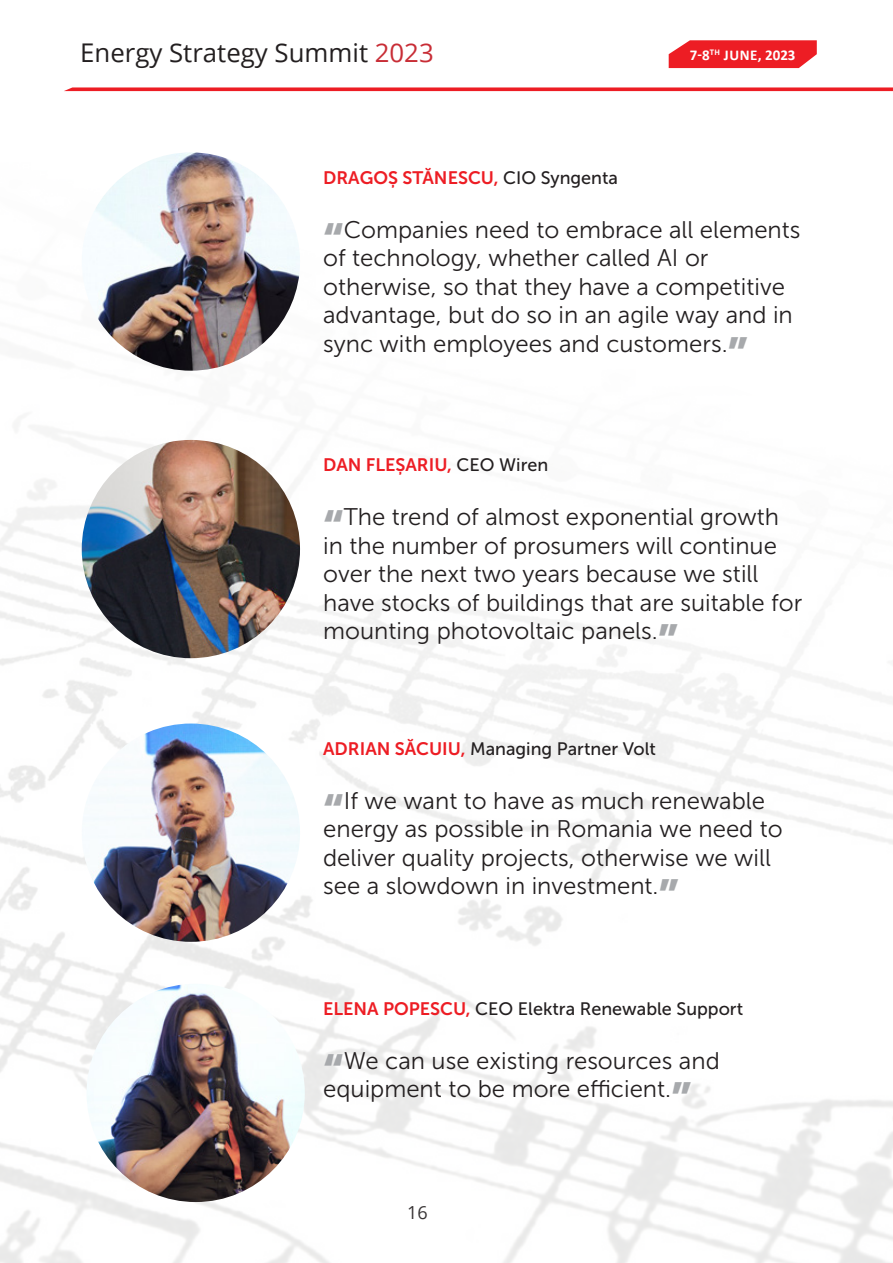
<style>
.page{position:relative;width:893px;height:1263px;background:#fff}
.page>*{position:absolute;margin:0;border:0;box-sizing:border-box;transform-origin:0 0}
.t1{font:25.8px "Open Sans";color:#231f20}
.t2{font:24px/28.5px "Museo Sans 300";color:#231f20}
.t3{font:18px "Museo Sans 500";color:#231f20}
.t4{font:18px "Museo Sans 700";color:#ed1d24}
.t5{font:18px "Open Sans";color:#231f20}
.t6{font:700 15px "Calibri";letter-spacing:.02em;color:#fff}
.s1{color:#c82d36}
.s2{font-family:"Museo Sans 500";color:#231f20}
.s3{font-family:"Museo Sans 900";font-size:45px;color:#a7a9ac}
.s4{font-family:"Museo Sans 700";color:#ed1d24}
</style>
<div class="page">
<img style="left:0;top:40px;width:893px;height:1223px">
<img style="left:82px;top:440px;width:218px;height:218px;border-radius:109px">
<img style="left:82px;top:152px;width:218px;height:219px;border-radius:109px">
<img style="left:82px;top:723px;width:218px;height:219px;border-radius:109px">
<img style="left:87px;top:984px;width:218px;height:218px;border-radius:109px">
<p class="t1" style="left:80px;top:35px;width:355px">Energy Strategy Summit <span class="s1">2023</span></p>
<p class="t6" style="left:690px;top:44px;width:107px">7-8<sup>TH</sup> JUNE, 2023</p>
<p class="t4" style="left:323px;top:167px;width:296px">DRAGOȘ STĂNESCU, <span class="s2">CIO Syngenta</span></p>
<p class="t2" style="left:323px;top:215px;width:479px"><span class="s3">“</span>Companies need to embrace all elements of technology, whether called AI or otherwise, so that they have a competitive advantage, but do so in an agile way and in sync with employees and customers.<span class="s3">”</span></p>
<p class="t4" style="left:323px;top:455px;width:227px">DAN FLEȘARIU, <span class="s2">CEO Wiren</span></p>
<p class="t2" style="left:323px;top:503px;width:481px"><span class="s3">“</span>The trend of almost exponential growth in the number of prosumers will continue over the next two years because we still have stocks of buildings that are suitable for mounting photovoltaic panels.<span class="s3">”</span></p>
<p class="t3" style="left:323px;top:739px;width:334px"><span class="s4">ADRIAN SĂCUIU,</span> Managing Partner Volt</p>
<p class="t2" style="left:323px;top:786px;width:461px"><span class="s3">“</span>If we want to have as much renewable energy as possible in Romania we need to deliver quality projects, otherwise we will see a slowdown in investment.<span class="s3">”</span></p>
<p class="t3" style="left:323px;top:999px;width:421px"><span class="s4">ELENA POPESCU,</span> CEO Elektra Renewable Support</p>
<p class="t2" style="left:323px;top:1047px;width:398px"><span class="s3">“</span>We can use existing resources and equipment to be more efficient.<span class="s3">”</span></p>
<p class="t5" style="left:407px;top:1200px;width:22px">16</p>
</div>
